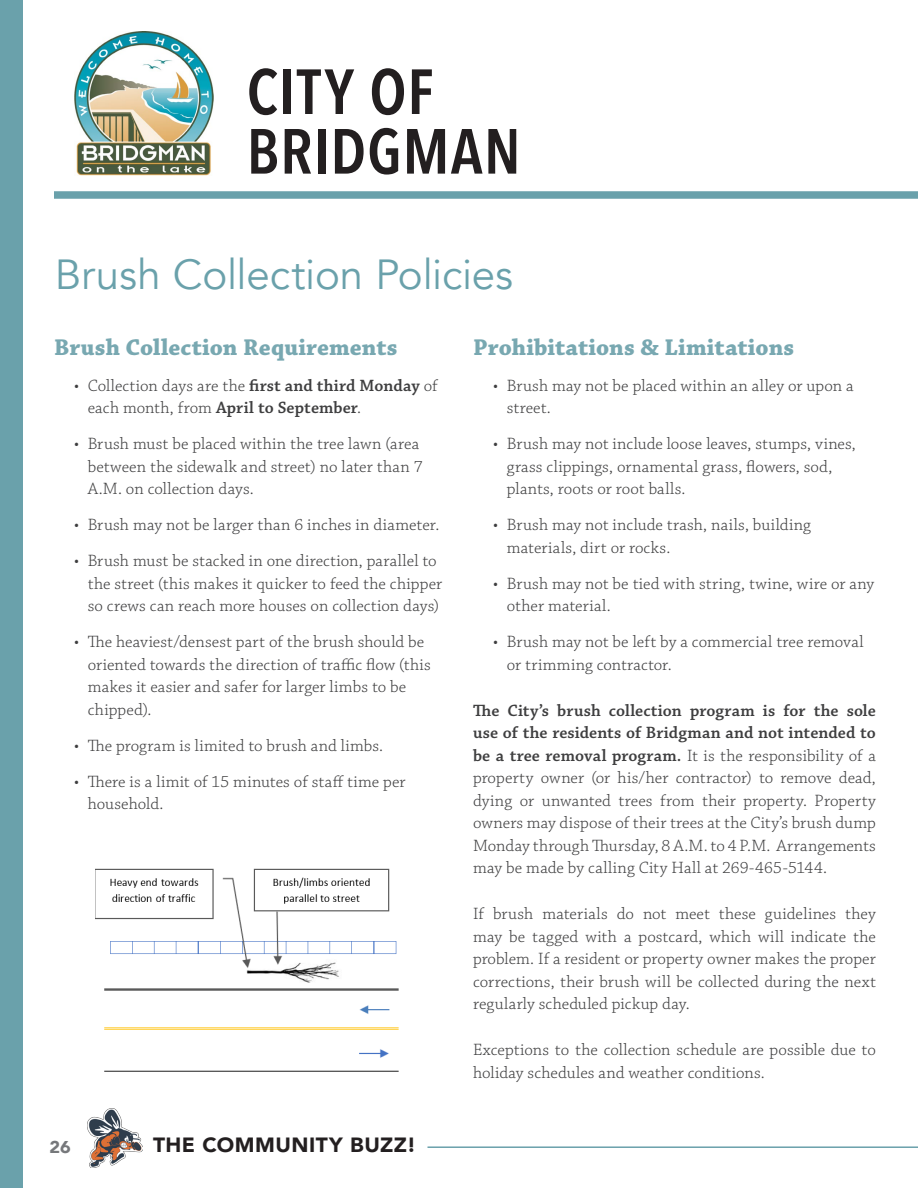
<style>
.page{position:relative;width:918px;height:1188px;background:#fff}
.page>*{position:absolute;margin:0;border:0;box-sizing:border-box;transform-origin:0 0}
.t1{font:600 63px "Avenir Next Condensed";letter-spacing:.015em;color:#231f20}
.t2{font:42px "Avenir";letter-spacing:-.005em;color:#6aa1ab}
.t3{font:700 24px "Chaparral Pro";letter-spacing:.005em;color:#78a8b1}
.t4{font:900 20.55px "Avenir";letter-spacing:.025em;color:#231f20}
.t5{font:300 17.25px/22.5px "Chaparral Pro";letter-spacing:.005em;color:#3e3e3f}
.t6{font:900 17.1px "Avenir";color:#76787b;scale:1.05 1}
.s1{font-size:18px}
.s2{font-weight:600}
</style>
<div class="page">
<hr style="left:428px;top:1146px;width:490px;height:2px;background:#6aa1ab">
<div style="left:54px;top:191px;width:864px;height:8px;background:#6aa1ab"></div>
<img style="left:74px;top:32px;width:140px;height:144px">
<div style="left:0;top:0;width:23px;height:1188px;background:#6aa1ab"></div>
<img style="left:88px;top:1108px;width:55px;height:59px">
<img style="left:96px;top:868px;width:303px;height:203px">
<p class="t1" style="left:247px;top:38px;width:188px">CITY OF</p>
<p class="t1" style="left:247px;top:97px;width:276px">BRIDGMAN</p>
<p class="t2" style="left:55px;top:249px;width:460px">Brush Collection Policies</p>
<p class="t3" style="left:54px;top:333px;width:345px">Brush Collection Requirements</p>
<p class="t5" style="left:88px;top:375px;width:351px;text-indent:-14px"><span class="s1">•</span> Collection days are the <span class="s2">first and third Monday</span> of each month, from <span class="s2">April to September</span>.</p>
<p class="t5" style="left:88px;top:433px;width:336px;text-indent:-14px"><span class="s1">•</span> Brush must be placed within the tree lawn (area between the sidewalk and street) no later than 7<br>A.M. on collection days.</p>
<p class="t5" style="left:74px;top:514px;width:367px"><span class="s1">•</span> Brush may not be larger than 6 inches in diameter.</p>
<p class="t5" style="left:88px;top:550px;width:356px;text-indent:-14px"><span class="s1">•</span> Brush must be stacked in one direction, parallel to the street (this makes it quicker to feed the chipper so crews can reach more houses on collection days)</p>
<p class="t5" style="left:88px;top:631px;width:345px;text-indent:-14px"><span class="s1">•</span> The heaviest/densest part of the brush should be oriented towards the direction of traffic flow (this makes it easier and safer for larger limbs to be chipped).</p>
<p class="t5" style="left:74px;top:735px;width:310px"><span class="s1">•</span> The program is limited to brush and limbs.</p>
<p class="t5" style="left:88px;top:771px;width:319px;text-indent:-14px"><span class="s1">•</span> There is a limit of 15 minutes of staff time per household.</p>
<p class="t6" style="left:50px;top:1132px;width:22px">26</p>
<p class="t4" style="left:153px;top:1127px;width:265px">THE COMMUNITY BUZZ!</p>
<p class="t3" style="left:473px;top:333px;width:323px">Prohibitations &amp; Limitations</p>
<p class="t5" style="left:507px;top:375px;width:348px;text-indent:-14px"><span class="s1">•</span> Brush may not be placed within an alley or upon a street.</p>
<p class="t5" style="left:507px;top:433px;width:351px;text-indent:-14px"><span class="s1">•</span> Brush may not include loose leaves, stumps, vines, grass clippings, ornamental grass, flowers, sod, plants, roots or root balls.</p>
<p class="t5" style="left:507px;top:514px;width:306px;text-indent:-14px"><span class="s1">•</span> Brush may not include trash, nails, building materials, dirt or rocks.</p>
<p class="t5" style="left:507px;top:573px;width:369px;text-indent:-14px"><span class="s1">•</span> Brush may not be tied with string, twine, wire or any other material.</p>
<p class="t5" style="left:507px;top:631px;width:358px;text-indent:-14px"><span class="s1">•</span> Brush may not be left by a commercial tree removal or trimming contractor.</p>
<p class="t5" style="left:473px;top:700px;width:404px;text-align:justify"><span class="s2">The City’s brush collection program is for the sole use of the residents of Bridgman and not intended to be a tree removal program.</span> It is the responsibility of a property owner (or his/her contractor) to remove dead, dying or unwanted trees from their property. Property owners may dispose of their trees at the City’s brush dump Monday through Thursday, 8 A.M. to 4 P.M. Arrangements may be made by calling City Hall at 269-465-5144.</p>
<p class="t5" style="left:473px;top:903px;width:404px;text-align:justify">If brush materials do not meet these guidelines they may be tagged with a postcard, which will indicate the problem. If a resident or property owner makes the proper corrections, their brush will be collected during the next regularly scheduled pickup day.</p>
<p class="t5" style="left:473px;top:1039px;width:404px">Exceptions to the collection schedule are possible due to holiday schedules and weather conditions.</p>
</div>
